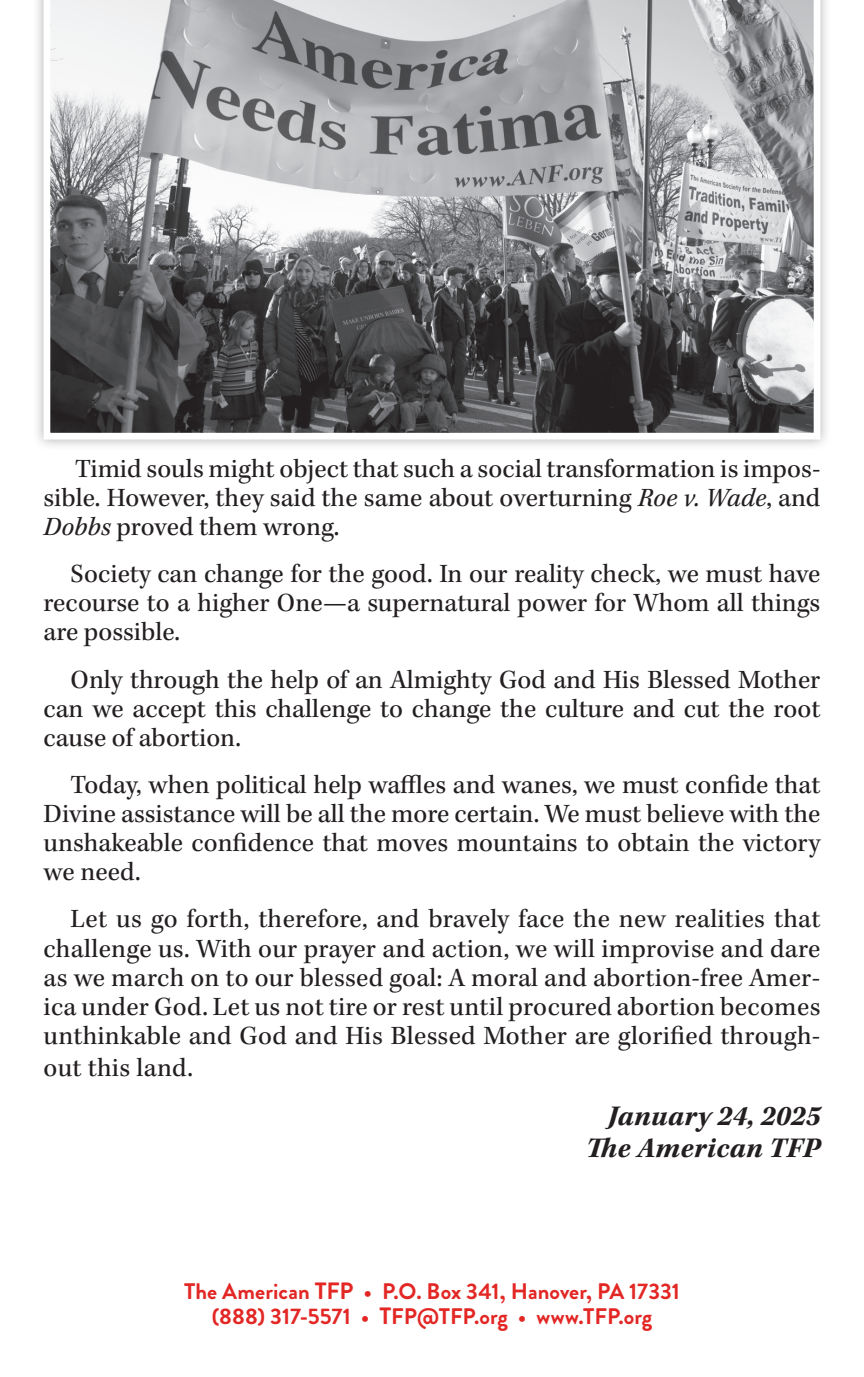
<style>
.page{position:relative;width:864px;height:1377px;background:#fff}
.page>*{position:absolute;margin:0;border:0;box-sizing:border-box;transform-origin:0 0}
.t1{font:italic 700 29.25px/31.5px "Kepler Std";letter-spacing:.01em;color:#231f20;text-align:right}
.t2{font:27px/29px "Kepler Std";color:#231f20;text-align:justify}
.t3{font:700 22.5px/24.8px "Brandon Grotesque";letter-spacing:.005em;color:#e22725;text-align:center}
.s1{font-style:italic}
.s2{font-size:23.62px}
</style>
<div class="page">
<div style="left:32px;top:0;width:799px;height:451px;background:#231f20;opacity:.35"></div>
<svg style="left:44px;top:0;width:776px;height:440px;background:#8d8d90"></svg>
<p class="t2" style="left:44px;top:455px;width:778px;text-indent:32px">Timid souls might object that such a social transformation is impos&shy;sible. However, they said the same about overturning <span class="s1">Roe v. Wade</span>, and <span class="s1">Dobbs</span> proved them wrong.</p>
<p class="t2" style="left:44px;top:560px;width:778px;text-indent:27px">Society can change for the good. In our reality check, we must have recourse to a higher One—a supernatural power for Whom all things are possible.</p>
<p class="t2" style="left:44px;top:666px;width:778px;text-indent:27px">Only through the help of an Almighty God and His Blessed Mother can we accept this challenge to change the culture and cut the root cause of abortion.</p>
<p class="t2" style="left:44px;top:771px;width:778px;text-indent:27px">Today, when political help waffles and wanes, we must confide that Divine assistance will be all the more certain. We must believe with the unshakeable confidence that moves mountains to obtain the victory we need.</p>
<p class="t2" style="left:44px;top:906px;width:778px;text-indent:27px">Let us go forth, therefore, and bravely face the new realities that challenge us. With our prayer and action, we will improvise and dare as we march on to our blessed goal: A moral and abortion-free Amer&shy;ica under God. Let us not tire or rest until procured abortion becomes unthinkable and God and His Blessed Mother are glorified through-</p>
<p class="t2" style="left:44px;top:1054px;width:151px">out this land.</p>
<p class="t1" style="left:585px;top:1101px;width:236px">January 24, 2025<br>The American TFP</p>
<p class="t3" style="left:184px;top:1279px;width:497px">The American <span class="s2">TFP</span> • P.O. Box 341, Hanover, PA 17331 (888) 317-5571 • <span class="s2">T</span>FP@TFP.org • www.TFP.org</p>
</div>
